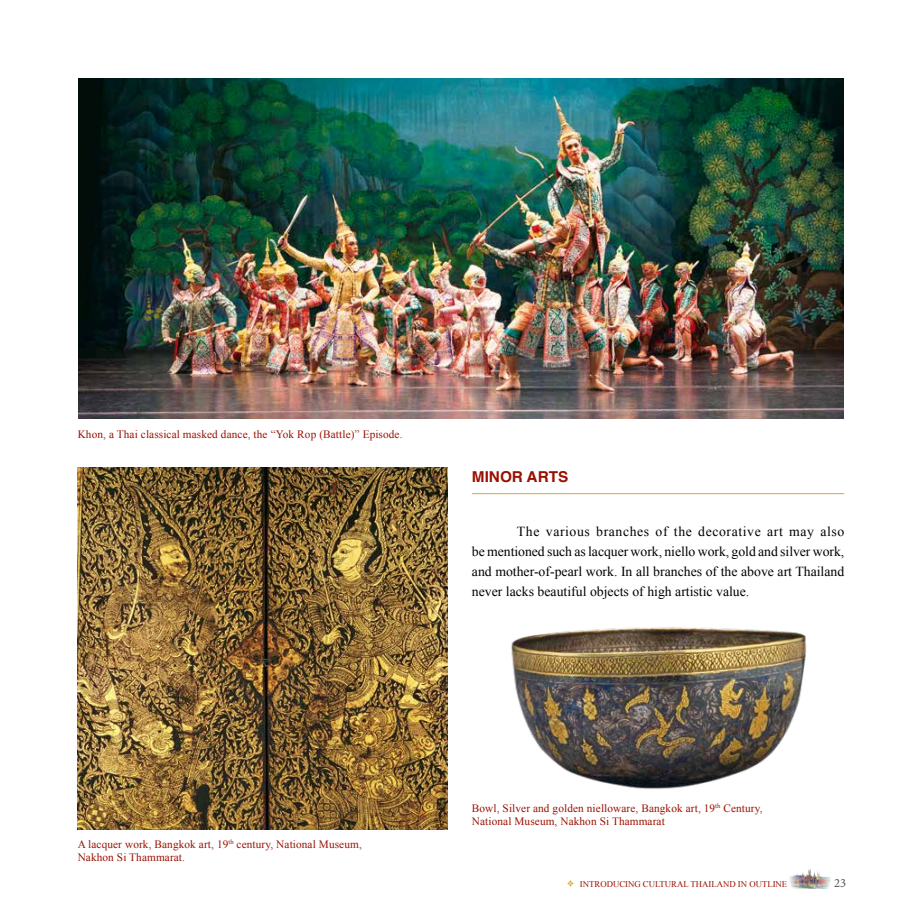
<style>
.page{position:relative;width:922px;height:922px;background:#fff}
.page>*{position:absolute;margin:0;border:0;box-sizing:border-box;transform-origin:0 0}
.t1{font:700 15px "Helvetica";color:#991000}
.t2{font:13.75px/20px "Times New Roman";color:#000;text-align:justify}
.t3{font:12.5px "Minion Pro";color:#535454}
.t4{font:11.25px/12.9px "Times New Roman";letter-spacing:.01em;color:#991000}
.t5{font:8.75px "Times New Roman";color:#991000}
</style>
<div class="page">
<svg style="left:567px;top:880px;width:6px;height:6px"></svg>
<img style="left:789px;top:869px;width:41px;height:19px">
<img style="left:78px;top:78px;width:765px;height:340px">
<img style="left:78px;top:467px;width:370px;height:362px">
<img style="left:511px;top:627px;width:296px;height:162px">
<hr style="left:472px;top:493px;width:372px;height:1px;background:#d9a930">
<p class="t4" style="left:78px;top:428px;width:326px">Khon, a Thai classical masked dance, the “Yok Rop (Battle)” Episode.</p>
<h1 class="t1" style="left:472px;top:464px;width:98px">MINOR ARTS</h1>
<p class="t2" style="left:472px;top:521px;width:374px;text-indent:45px">The various branches of the decorative art may also be mentioned such as lacquer work, niello work, gold and silver work, and mother-of-pearl work. In all branches of the above art Thailand never lacks beautiful objects of high artistic value.</p>
<p class="t4" style="left:78px;top:837px;width:285px">A lacquer work, Bangkok art, 19<sup>th</sup> century, National Museum,<br>Nakhon Si Thammarat.</p>
<p class="t4" style="left:472px;top:801px;width:292px">Bowl, Silver and golden nielloware, Bangkok art, 19<sup>th</sup> Century,<br>National Museum, Nakhon Si Thammarat</p>
<p class="t5" style="left:579px;top:877px;width:209px">INTRODUCING CULTURAL THAILAND IN OUTLINE</p>
<p class="t3" style="left:834px;top:874px;width:13px">23</p>
</div>
